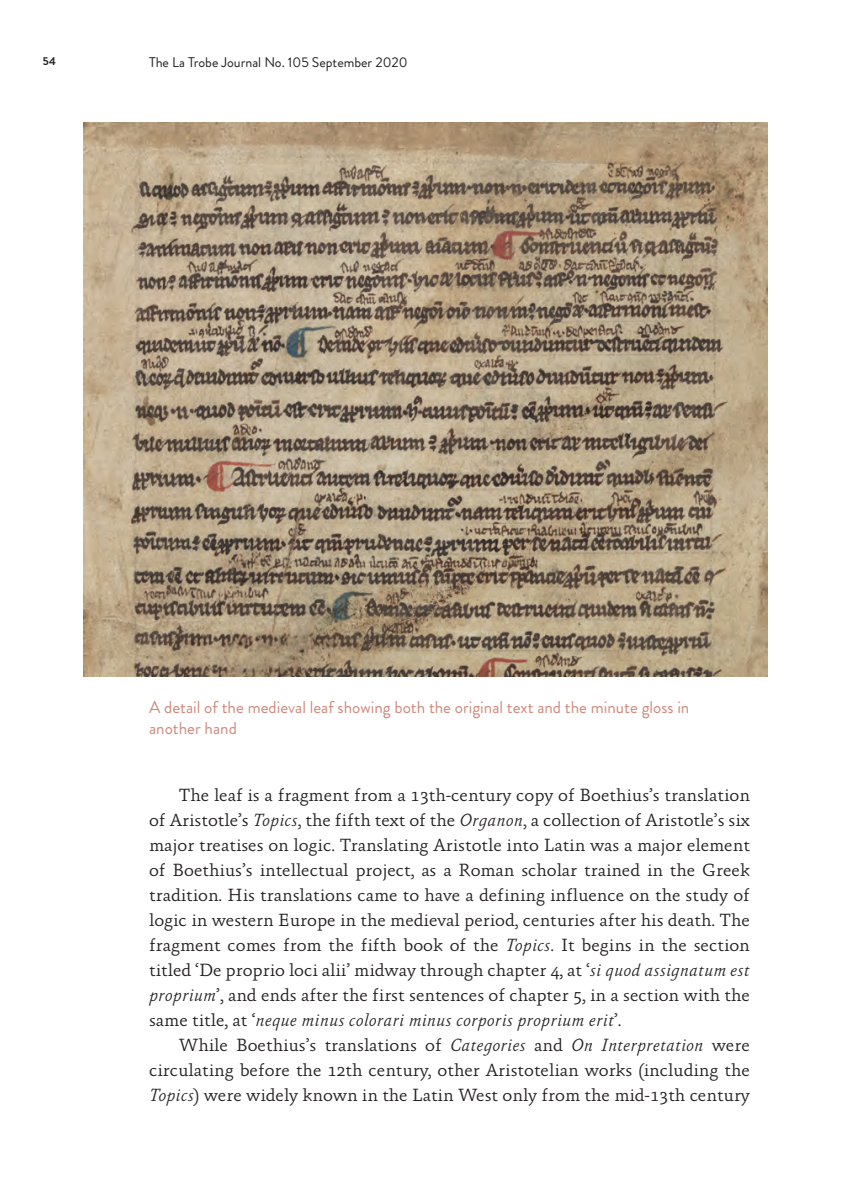
<style>
.page{position:relative;width:849px;height:1201px;background:#fff}
.page>*{position:absolute;margin:0;border:0;box-sizing:border-box;transform-origin:0 0}
.t1{font:300 17.85px "Absara";color:#231f20}
.t2{font:italic 300 17.85px "Absara";color:#231f20}
.CAPTION{font:17.15px/21px "Brandon Grotesque";color:#cf897b}
.t3{font:14px "Brandon Grotesque";color:#231f20}
.t4{font:700 11.38px "Brandon Grotesque";color:#231f20}
.s1{font-style:italic}
.s2{font-style:normal}
</style>
<div class="page">
<img style="left:83px;top:123px;width:684px;height:554px">
<p class="t4" style="left:43px;top:53px;width:15px">54</p>
<p class="t3" style="left:149px;top:52px;width:260px">The La Trobe Journal No. 105 September 2020</p>
<p class="CAPTION" style="left:149px;top:696px;width:541px">A detail of the medieval leaf showing both the original text and the minute gloss in another hand</p>
<p class="t1" style="left:179px;top:785px;width:572px">The leaf is a fragment from a 13th-century copy of Boethius’s translation</p>
<p class="t1" style="left:149px;top:809px;width:602px">of Aristotle’s <span class="s1">Topics</span>, the fifth text of the <span class="s1">Organon</span>, a collection of Aristotle’s six</p>
<p class="t1" style="left:149px;top:834px;width:602px">major treatises on logic. Translating Aristotle into Latin was a major element</p>
<p class="t1" style="left:149px;top:859px;width:602px">of Boethius’s intellectual project, as a Roman scholar trained in the Greek</p>
<p class="t1" style="left:149px;top:884px;width:602px">tradition. His translations came to have a defining influence on the study of</p>
<p class="t1" style="left:149px;top:909px;width:602px">logic in western Europe in the medieval period, centuries after his death. The</p>
<p class="t1" style="left:149px;top:934px;width:602px">fragment comes from the fifth book of the <span class="s1">Topics</span>. It begins in the section</p>
<p class="t1" style="left:149px;top:959px;width:602px">titled ‘De proprio loci alii’ midway through chapter 4, at ‘<span class="s1">si quod assignatum est</span></p>
<p class="t1" style="left:149px;top:984px;width:602px"><span class="s1">proprium</span>’, and ends after the first sentences of chapter 5, in a section with the</p>
<p class="t2" style="left:149px;top:1009px;width:473px"><span class="s2">same title, at ‘</span>neque minus colorari minus corporis proprium erit<span class="s2">’.</span></p>
<p class="t1" style="left:179px;top:1034px;width:572px">While Boethius’s translations of <span class="s1">Categories</span> and <span class="s1">On Interpretation</span> were</p>
<p class="t1" style="left:149px;top:1059px;width:602px">circulating before the 12th century, other Aristotelian works (including the</p>
<p class="t1" style="left:149px;top:1084px;width:602px"><span class="s1">Topics</span>) were widely known in the Latin West only from the mid-13th century</p>
</div>
